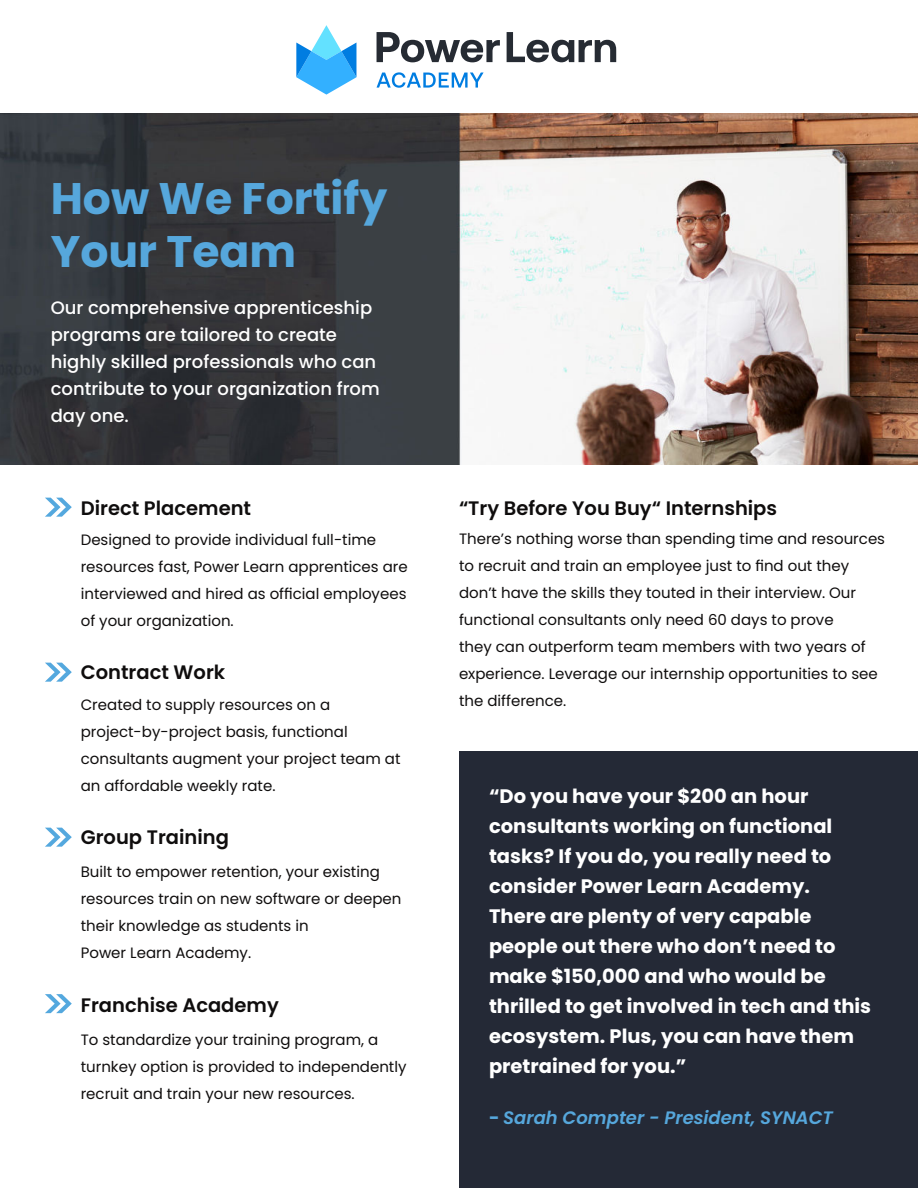
<style>
.page{position:relative;width:918px;height:1188px;background:#fff}
.page>*{position:absolute;margin:0;border:0;box-sizing:border-box;transform-origin:0 0}
.t1{font:700 44.1px/52.9px "Poppins";color:#56a7dc}
.t2{font:700 19.5px/30px "Poppins";color:#fff}
.t3{font:600 19.5px "Poppins";color:#0f0d0d}
.t4{font:500 18px/27px "Poppins";color:#fff}
.t5{font:italic 600 18px "Poppins";color:#56a7dc}
.t6{font:15px/27px "Poppins";color:#0f0d0d}
.s1{font-weight:700;font-style:normal}
</style>
<div class="page">
<img style="left:0;top:114px;width:918px;height:351px">
<div style="left:459px;top:751px;width:459px;height:437px;background:#242936"></div>
<svg style="left:377px;top:32px;width:123px;height:30px"></svg>
<svg style="left:507px;top:32px;width:109px;height:30px"></svg>
<svg style="left:377px;top:72px;width:107px;height:16px"></svg>
<svg style="left:296px;top:25px;width:60px;height:70px"></svg>
<svg style="left:45px;top:663px;width:27px;height:19px"></svg>
<svg style="left:45px;top:828px;width:27px;height:19px"></svg>
<svg style="left:45px;top:994px;width:27px;height:19px"></svg>
<svg style="left:45px;top:498px;width:27px;height:19px"></svg>
<h1 class="t1" style="left:51px;top:176px;width:338px">How We Fortify<br>Your Team</h1>
<p class="t4" style="left:51px;top:296px;width:331px">Our comprehensive apprenticeship programs are tailored to create highly skilled professionals who can contribute to your organization from day one.</p>
<h2 class="t3" style="left:81px;top:499px;width:172px">Direct Placement</h2>
<p class="t6" style="left:81px;top:526px;width:329px">Designed to provide individual full-time resources fast, Power Learn apprentices are interviewed and hired as official employees of your organization.</p>
<h2 class="t3" style="left:81px;top:664px;width:146px">Contract Work</h2>
<h2 class="t3" style="left:459px;top:499px;width:320px">“Try Before You Buy“ Internships</h2>
<p class="t6" style="left:459px;top:526px;width:428px">There’s nothing worse than spending time and resources to recruit and train an employee just to find out they don’t have the skills they touted in their interview. Our functional consultants only need 60 days to prove<br>they can outperform team members with two years of experience. Leverage our internship opportunities to see</p>
<p class="t6" style="left:81px;top:691px;width:251px">Created to supply resources on a</p>
<p class="t6" style="left:459px;top:688px;width:109px">the difference.</p>
<p class="t6" style="left:81px;top:718px;width:321px">project-by-project basis, functional consultants augment your project team at an affordable weekly rate.</p>
<p class="t2" style="left:489px;top:783px;width:384px">“Do you have your $200 an hour consultants working on functional tasks? If you do, you really need to consider Power Learn Academy.<br>There are plenty of very capable people out there who don’t need to make $150,000 and who would be thrilled to get involved in tech and this ecosystem. Plus, you can have them pretrained for you.”</p>
<p class="t5" style="left:489px;top:1110px;width:346px"><span class="s1">-</span> Sarah Compter - President, SYNACT</p>
<h2 class="t3" style="left:81px;top:829px;width:150px">Group Training</h2>
<p class="t6" style="left:81px;top:858px;width:322px">Built to empower retention, your existing resources train on new software or deepen their knowledge as students in<br>Power Learn Academy.</p>
<h2 class="t3" style="left:81px;top:996px;width:200px">Franchise Academy</h2>
<p class="t6" style="left:81px;top:1026px;width:327px">To standardize your training program, a turnkey option is provided to independently recruit and train your new resources.</p>
</div>
